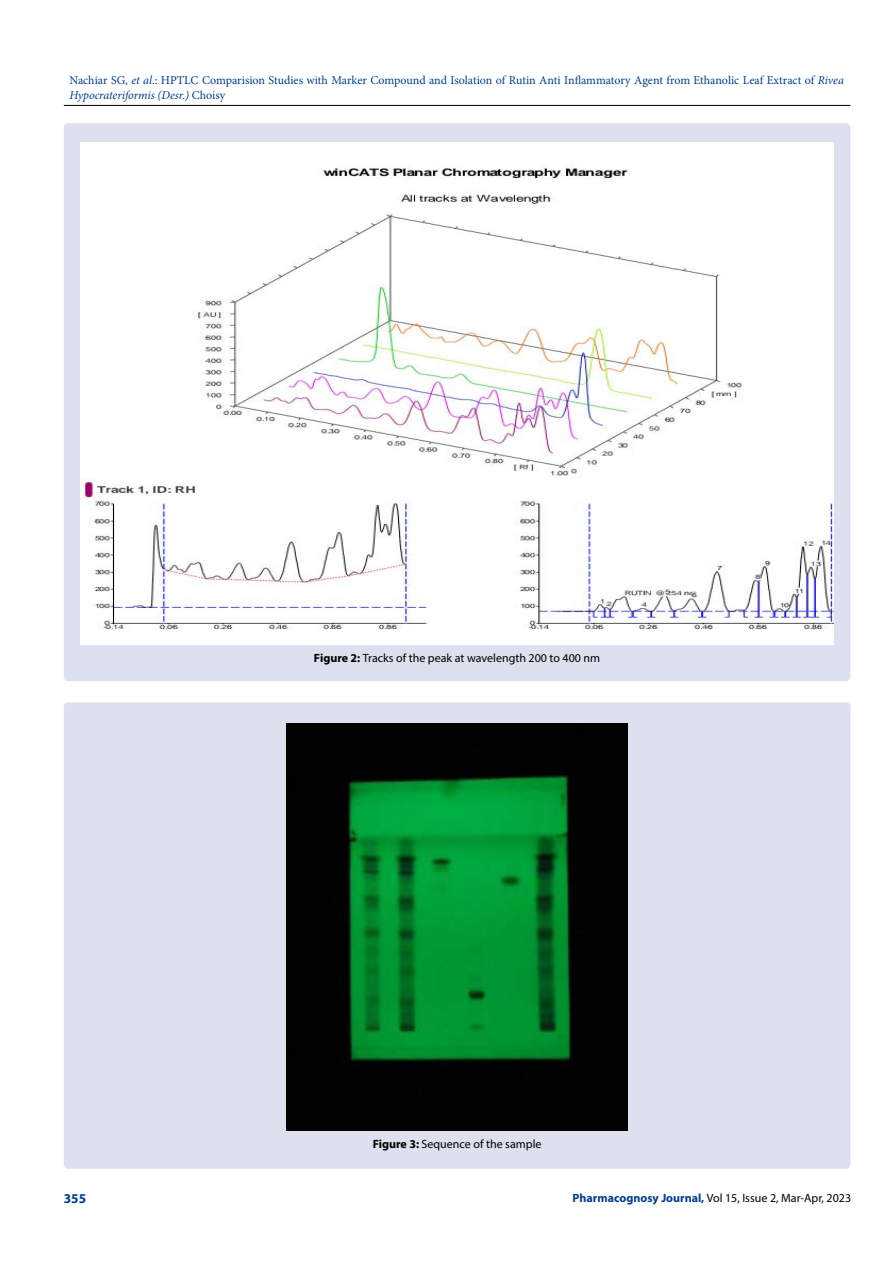
<style>
.page{position:relative;width:893px;height:1263px;background:#fff}
.page>*{position:absolute;margin:0;border:0;box-sizing:border-box;transform-origin:0 0}
.t1{font:700 13.5px "Myriad Pro";color:#003e88}
.t2{font:12px/14.4px "Minion Pro";letter-spacing:-.005em;color:#003e88}
.t3{font:12px "Myriad Pro";color:#000}
.s1{font-style:italic}
.s2{font-weight:700}
.s3{font-weight:700;color:#003e88}
</style>
<div class="page">
<hr style="left:64px;top:105px;width:786px;height:1px;background:#000">
<div style="left:64px;top:123px;width:786px;height:558px;background:#dde0ef;border-radius:4px"></div>
<img style="left:81px;top:142px;width:752px;height:503px">
<div style="left:64px;top:702px;width:786px;height:467px;background:#dde0ef;border-radius:4px"></div>
<img style="left:287px;top:723px;width:340px;height:407px">
<p class="t2" style="left:69px;top:73px;width:776px">Nachiar SG, <span class="s1">et al</span>.: HPTLC Comparision Studies with Marker Compound and Isolation of Rutin Anti Inflammatory Agent from Ethanolic Leaf Extract of <span class="s1">Rivea<br>Hypocrateriformis (Desr.)</span> Choisy</p>
<p class="t3" style="left:314px;top:651px;width:288px"><span class="s2">Figure 2:</span> Tracks of the peak at wavelength 200 to 400 nm</p>
<p class="t3" style="left:373px;top:1136px;width:170px"><span class="s2">Figure 3:</span> Sequence of the sample</p>
<p class="t1" style="left:64px;top:1189px;width:24px">355</p>
<p class="t3" style="left:573px;top:1190px;width:280px"><span class="s3">Pharmacognosy Journal,</span> Vol 15, Issue 2, Mar-Apr, 2023</p>
</div>
